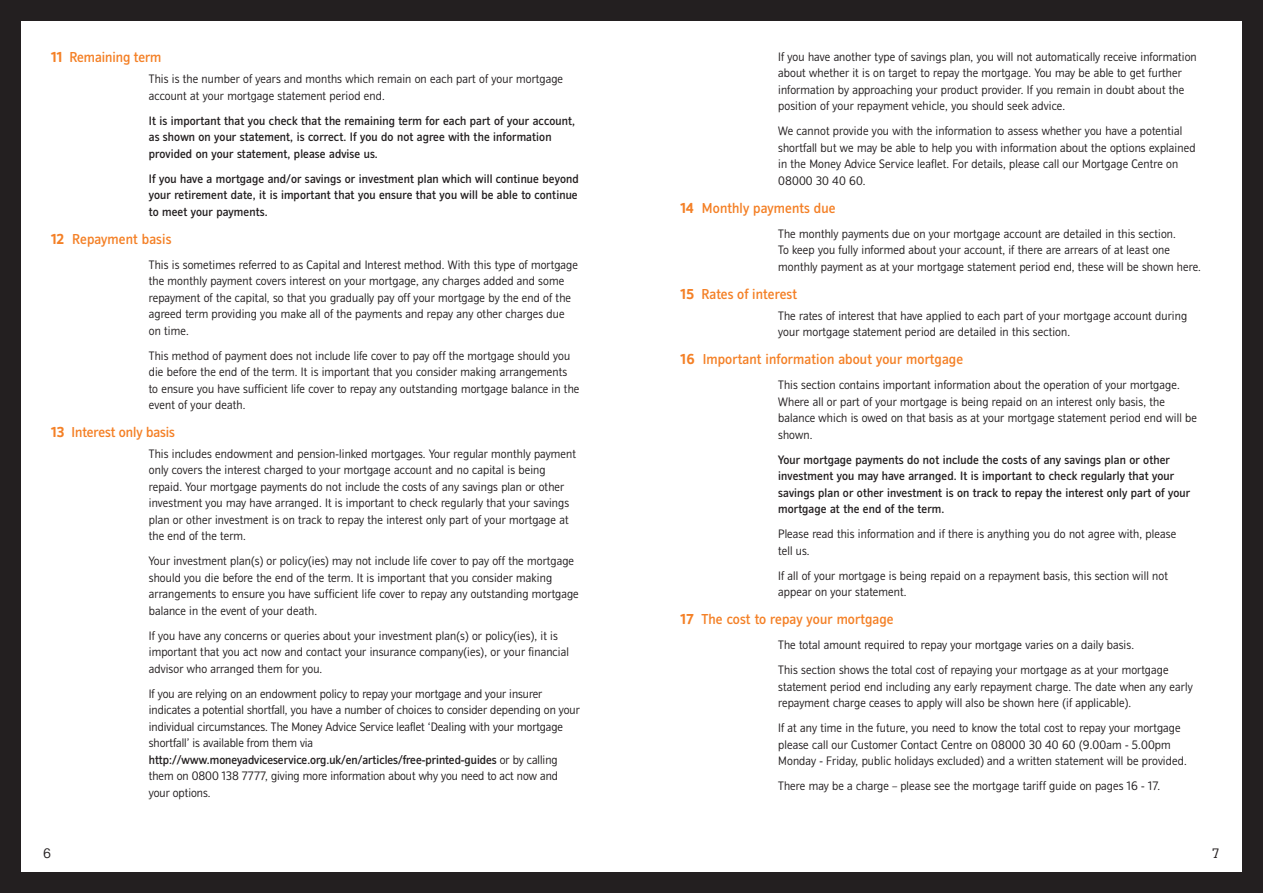
<style>
.page{position:relative;width:1263px;height:893px;background:#231f20}
.page>*{position:absolute;margin:0;border:0;box-sizing:border-box;transform-origin:0 0}
.body_copy{font:500 15px "NBS";letter-spacing:.01em;color:#f48026}
.gill_heads{font:500 15px "NBS";color:#f48026}
.t1{font:13.5px "Boton";color:#231f20}
.body_copy-2{font:300 12.75px/16.5px "NBS";letter-spacing:.01em;color:#231f20}
.body_copy-3{font:500 12.75px/16.5px "NBS";letter-spacing:.01em;color:#231f20}
.s1{font-weight:700}
.s2{font-weight:500}
</style>
<div class="page">
<div style="left:21px;top:21px;width:1221px;height:851px;background:#fff"></div>
<p class="gill_heads" style="left:51px;top:49px;width:112px"><span class="s1">11</span> Remaining term</p>
<p class="body_copy-2" style="left:149px;top:71px;width:416px">This is the number of years and months which remain on each part of your mortgage account at your mortgage statement period end.</p>
<p class="body_copy-3" style="left:149px;top:112px;width:428px">It is important that you check that the remaining term for each part of your account, as shown on your statement, is correct. If you do not agree with the information provided on your statement, please advise us.</p>
<p class="body_copy-3" style="left:149px;top:170px;width:431px;text-align:justify">If you have a mortgage and/or savings or investment plan which will continue beyond your retirement date, it is important that you ensure that you will be able to continue to meet your payments.</p>
<p class="body_copy" style="left:51px;top:231px;width:122px"><span class="s1">12</span> Repayment basis</p>
<p class="body_copy-2" style="left:149px;top:256px;width:431px">This is sometimes referred to as Capital and Interest method. With this type of mortgage the monthly payment covers interest on your mortgage, any charges added and some repayment of the capital, so that you gradually pay off your mortgage by the end of the agreed term providing you make all of the payments and repay any other charges due on time.</p>
<p class="body_copy-2" style="left:149px;top:347px;width:432px">This method of payment does not include life cover to pay off the mortgage should you die before the end of the term. It is important that you consider making arrangements to ensure you have sufficient life cover to repay any outstanding mortgage balance in the event of your death.</p>
<p class="gill_heads" style="left:51px;top:424px;width:125px"><span class="s1">13</span> Interest only basis</p>
<p class="body_copy-2" style="left:149px;top:446px;width:429px">This includes endowment and pension-linked mortgages. Your regular monthly payment only covers the interest charged to your mortgage account and no capital is being repaid. Your mortgage payments do not include the costs of any savings plan or other investment you may have arranged. It is important to check regularly that your savings plan or other investment is on track to repay the interest only part of your mortgage at the end of the term.</p>
<p class="body_copy-2" style="left:149px;top:553px;width:431px">Your investment plan(s) or policy(ies) may not include life cover to pay off the mortgage should you die before the end of the term. It is important that you consider making arrangements to ensure you have sufficient life cover to repay any outstanding mortgage balance in the event of your death.</p>
<p class="body_copy-2" style="left:149px;top:628px;width:422px">If you have any concerns or queries about your investment plan(s) or policy(ies), it is important that you act now and contact your insurance company(ies), or your financial advisor who arranged them for you.</p>
<p class="body_copy-2" style="left:149px;top:686px;width:432px">If you are relying on an endowment policy to repay your mortgage and your insurer indicates a potential shortfall, you have a number of choices to consider depending on your individual circumstances. The Money Advice Service leaflet ‘Dealing with your mortgage shortfall’ is available from them via <span class="s2">http://www.moneyadviceservice.org.uk/en/articles/free-printed-guides</span> or by calling them on 0800 138 7777, giving more information about why you need to act now and your options.</p>
<p class="body_copy-2" style="left:778px;top:48px;width:420px">If you have another type of savings plan, you will not automatically receive information about whether it is on target to repay the mortgage. You may be able to get further information by approaching your product provider. If you remain in doubt about the position of your repayment vehicle, you should seek advice.</p>
<p class="body_copy-2" style="left:778px;top:123px;width:419px">We cannot provide you with the information to assess whether you have a potential shortfall but we may be able to help you with information about the options explained in the Money Advice Service leaflet. For details, please call our Mortgage Centre on 08000 30 40 60.</p>
<p class="body_copy" style="left:680px;top:200px;width:157px"><span class="s1">14</span> Monthly payments due</p>
<p class="body_copy-2" style="left:778px;top:226px;width:424px">The monthly payments due on your mortgage account are detailed in this section.<br>To keep you fully informed about your account, if there are arrears of at least one monthly payment as at your mortgage statement period end, these will be shown here.</p>
<p class="gill_heads" style="left:680px;top:286px;width:118px"><span class="s1">15</span> Rates of interest</p>
<p class="body_copy-2" style="left:778px;top:307px;width:410px">The rates of interest that have applied to each part of your mortgage account during your mortgage statement period are detailed in this section.</p>
<p class="body_copy" style="left:680px;top:351px;width:284px"><span class="s1">16</span> Important information about your mortgage</p>
<p class="body_copy-2" style="left:778px;top:377px;width:420px">This section contains important information about the operation of your mortgage.<br>Where all or part of your mortgage is being repaid on an interest only basis, the balance which is owed on that basis as at your mortgage statement period end will be shown.</p>
<p class="body_copy-3" style="left:778px;top:451px;width:413px">Your mortgage payments do not include the costs of any savings plan or other investment you may have arranged. It is important to check regularly that your savings plan or other investment is on track to repay the interest only part of your mortgage at the end of the term.</p>
<p class="body_copy-2" style="left:778px;top:526px;width:399px">Please read this information and if there is anything you do not agree with, please tell us.</p>
<p class="body_copy-2" style="left:778px;top:567px;width:391px">If all of your mortgage is being repaid on a repayment basis, this section will not appear on your statement.</p>
<p class="body_copy" style="left:680px;top:611px;width:215px"><span class="s1">17</span> The cost to repay your mortgage</p>
<p class="body_copy-2" style="left:778px;top:637px;width:357px">The total amount required to repay your mortgage varies on a daily basis.</p>
<p class="body_copy-2" style="left:778px;top:662px;width:416px">This section shows the total cost of repaying your mortgage as at your mortgage statement period end including any early repayment charge. The date when any early repayment charge ceases to apply will also be shown here (if applicable).</p>
<p class="body_copy-2" style="left:778px;top:720px;width:410px">If at any time in the future, you need to know the total cost to repay your mortgage please call our Customer Contact Centre on 08000 30 40 60 (9.00am - 5.00pm<br>Monday - Friday, public holidays excluded) and a written statement will be provided.</p>
<p class="body_copy-2" style="left:778px;top:778px;width:383px">There may be a charge – please see the mortgage tariff guide on pages 16 - 17.</p>
<p class="t1" style="left:43px;top:845px;width:9px">6</p>
<p class="t1" style="left:1212px;top:845px;width:9px">7</p>
</div>
